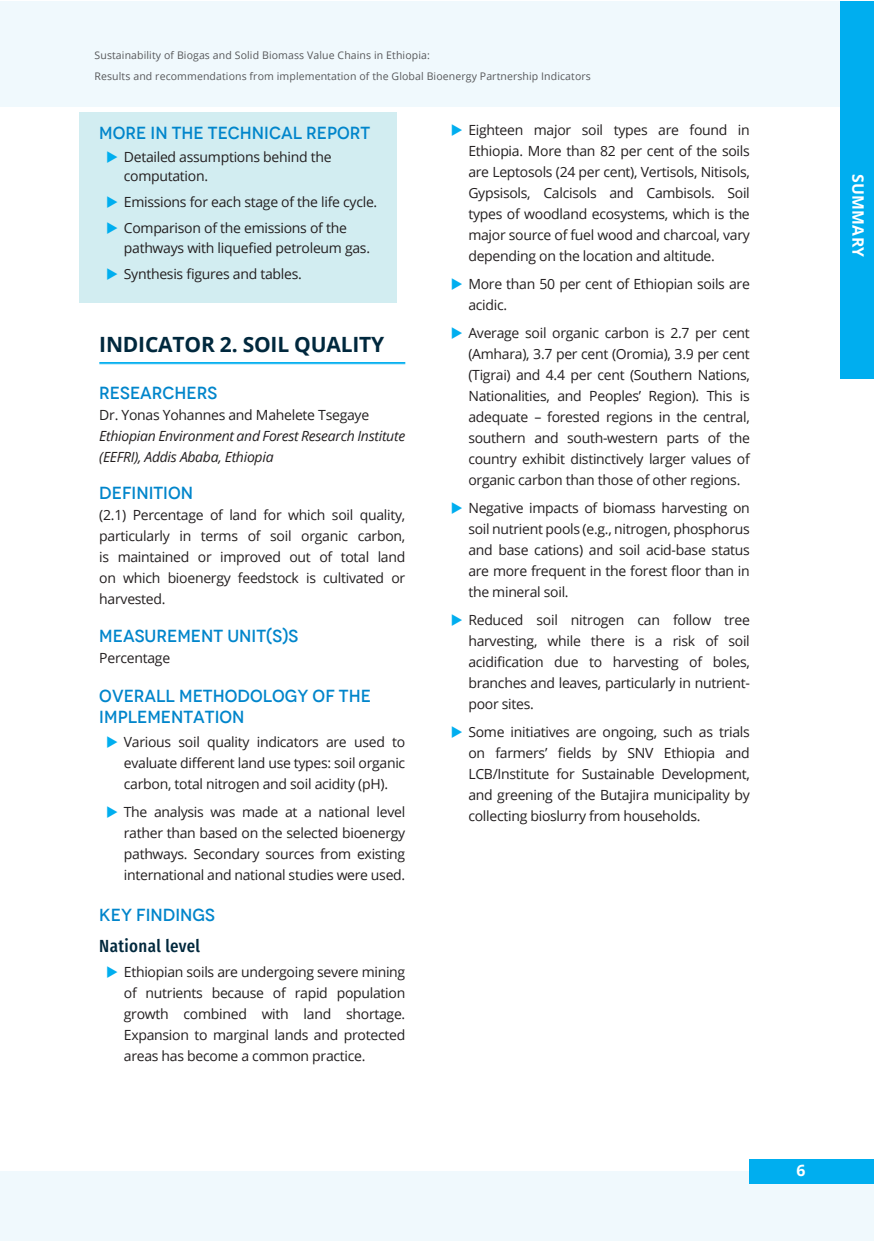
<style>
.page{position:relative;width:874px;height:1241px;background:#fff}
.page>*{position:absolute;margin:0;border:0;box-sizing:border-box;transform-origin:0 0}
.Sub_header{font:700 21px "Open Sans";letter-spacing:-.01em;color:#00283d}
.subheader_2__not_num{font:500 17.5px/21px "Novecento";color:#0085cb}
.subheader_2{font:500 17.5px "Novecento";color:#0085cb}
.content_bold_header{font:500 17.5px "Fira Sans Condensed";letter-spacing:.02em;color:#00283d}
.t1{font:700 15.75px "Open Sans";letter-spacing:.02em;color:#fff}
.content{font:14px/21px "Open Sans";letter-spacing:-.02em;color:#231f20;text-align:justify}
.content_Italics{font:italic 14px/21px "Open Sans";letter-spacing:-.02em;color:#231f20}
.t2{font:10.5px/21px "Open Sans";letter-spacing:.01em;color:#57585a}
</style>
<div class="page">
<div style="left:0;top:1px;width:873px;height:106px;background:#f0f9fd"></div>
<div style="left:0;top:1170px;width:873px;height:70px;background:#f0f9fd"></div>
<div style="left:839px;top:1px;width:34px;height:377px;background:#00aeef"></div>
<div style="left:749px;top:1158px;width:124px;height:25px;background:#00aeef"></div>
<div style="left:79px;top:112px;width:318px;height:190px;background:#d2edf1"></div>
<hr style="left:99px;top:362px;width:306px;height:1px;background:#00aeef">
<hr style="left:99px;top:363px;width:306px;height:1px;background:#00aeef">
<p class="t2" style="left:94px;top:45px;width:497px">Sustainability of Biogas and Solid Biomass Value Chains in Ethiopia:<br>Results and recommendations from implementation of the Global Bioenergy Partnership Indicators</p>
<p class="subheader_2" style="left:99px;top:122px;width:272px">MORE IN THE TECHNICAL REPORT</p>
<p class="content" style="left:124px;top:146px;width:209px;line-height:19.2px">Detailed assumptions behind the computation.</p>
<p class="content" style="left:124px;top:191px;width:255px">Emissions for each stage of the life cycle.</p>
<p class="content" style="left:124px;top:218px;width:248px;line-height:19.2px">Comparison of the emissions of the pathways with liquefied petroleum gas.</p>
<p class="content" style="left:124px;top:263px;width:179px">Synthesis figures and tables.</p>
<p class="Sub_header" style="left:99px;top:329px;width:286px">INDICATOR 2. SOIL QUALITY</p>
<p class="subheader_2__not_num" style="left:99px;top:382px;width:119px">RESEARCHERS</p>
<p class="content" style="left:99px;top:404px;width:271px">Dr. Yonas Yohannes and Mahelete Tsegaye</p>
<p class="content_Italics" style="left:99px;top:425px;width:307px">Ethiopian Environment and Forest Research Institute (EEFRI), Addis Ababa, Ethiopia</p>
<p class="subheader_2" style="left:99px;top:482px;width:95px">DEFINITION</p>
<p class="content" style="left:99px;top:503px;width:307px">(2.1) Percentage of land for which soil quality, particularly in terms of soil organic carbon, is maintained or improved out of total land on which bioenergy feedstock is cultivated or harvested.</p>
<p class="subheader_2__not_num" style="left:99px;top:625px;width:200px">MEASUREMENT UNIT(S)S</p>
<p class="content" style="left:99px;top:647px;width:72px">Percentage</p>
<p class="subheader_2__not_num" style="left:99px;top:685px;width:273px">OVERALL METHODOLOGY OF THE<br>IMPLEMENTATION</p>
<p class="content" style="left:124px;top:731px;width:283px">Various soil quality indicators are used to evaluate different land use types: soil organic carbon, total nitrogen and soil acidity (pH).</p>
<p class="content" style="left:124px;top:801px;width:283px">The analysis was made at a national level rather than based on the selected bioenergy pathways. Secondary sources from existing international and national studies were used.</p>
<p class="subheader_2__not_num" style="left:99px;top:904px;width:117px">KEY FINDINGS</p>
<p class="content_bold_header" style="left:99px;top:929px;width:102px">National level</p>
<p class="content" style="left:124px;top:960px;width:283px">Ethiopian soils are undergoing severe mining of nutrients because of rapid population growth combined with land shortage.<br>Expansion to marginal lands and protected areas has become a common practice.</p>
<p class="content" style="left:468px;top:119px;width:283px">Eighteen major soil types are found in Ethiopia. More than 82 per cent of the soils are Leptosols (24 per cent), Vertisols, Nitisols, Gypsisols, Calcisols and Cambisols. Soil types of woodland ecosystems, which is the major source of fuel wood and charcoal, vary depending on the location and altitude.</p>
<p class="content" style="left:468px;top:273px;width:283px">More than 50 per cent of Ethiopian soils are acidic.</p>
<p class="content" style="left:468px;top:322px;width:283px">Average soil organic carbon is 2.7 per cent (Amhara), 3.7 per cent (Oromia), 3.9 per cent (Tigrai) and 4.4 per cent (Southern Nations, Nationalities, and Peoples’ Region). This is adequate – forested regions in the central, southern and south-western parts of the country exhibit distinctively larger values of organic carbon than those of other regions.</p>
<p class="content" style="left:468px;top:497px;width:283px">Negative impacts of biomass harvesting on soil nutrient pools (e.g., nitrogen, phosphorus and base cations) and soil acid-base status are more frequent in the forest floor than in the mineral soil.</p>
<p class="content" style="left:468px;top:609px;width:283px">Reduced soil nitrogen can follow tree harvesting, while there is a risk of soil acidification due to harvesting of boles, branches and leaves, particularly in nutrient&shy;poor sites.</p>
<p class="content" style="left:468px;top:721px;width:283px">Some initiatives are ongoing, such as trials on farmers’ fields by SNV Ethiopia and LCB/Institute for Sustainable Development, and greening of the Butajira municipality by collecting bioslurry from households.</p>
<p class="t1" style="left:796px;top:1159px;width:10px">6</p>
<p class="t1" style="left:868px;top:174px;width:85px;rotate:90deg">SUMMARY</p>
</div>
